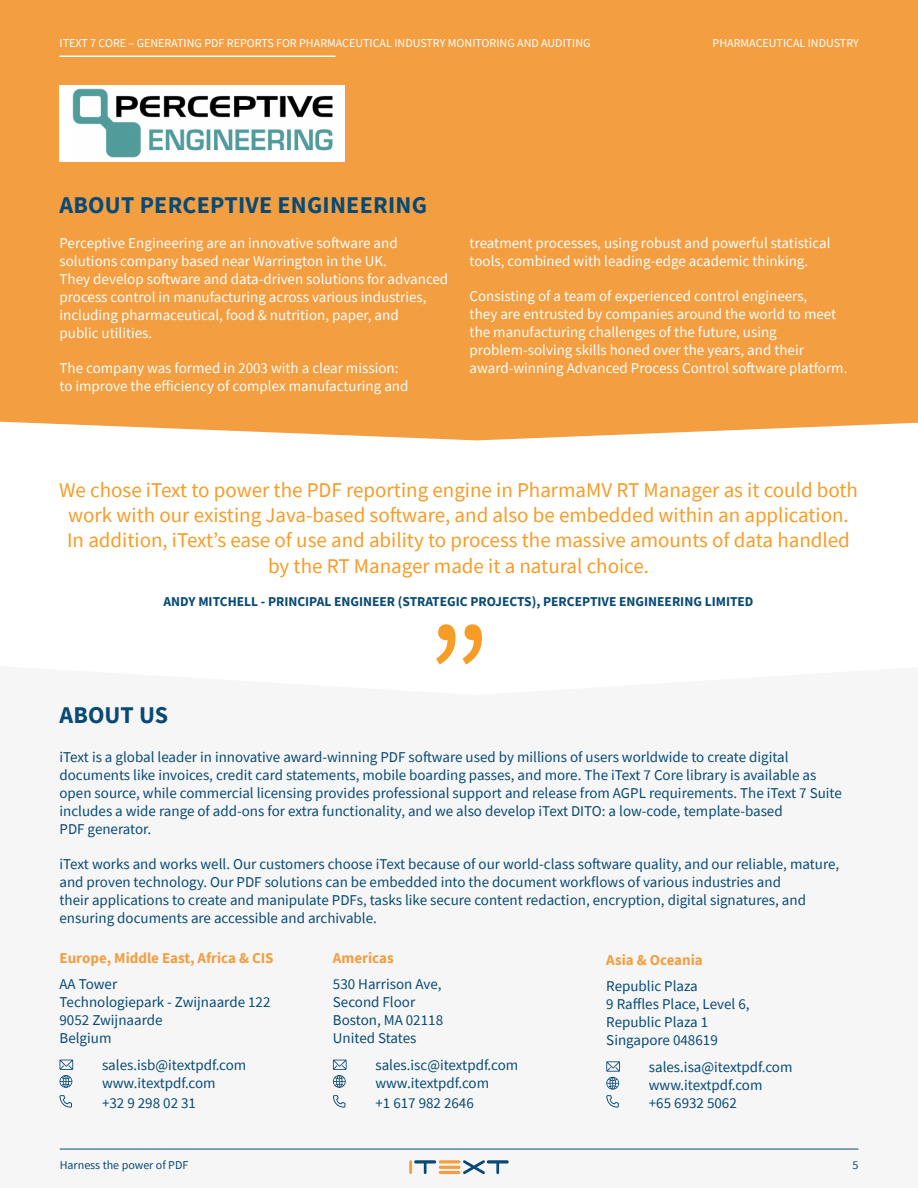
<style>
.page{position:relative;width:918px;height:1188px;background:#fff}
.page>*{position:absolute;margin:0;border:0;box-sizing:border-box;transform-origin:0 0}
.t1{font:700 24px "Source Sans Pro";letter-spacing:.01em;color:#084a75}
.t2{font:21px/25.2px "Source Sans Pro";color:#f79c26;text-align:center}
.t3{font:15px/18px "Source Sans Pro";color:#084a75}
.t4{font:15px/18px "Source Sans Pro";color:#fff}
.t5{font:700 15px "Source Sans Pro";color:#f39e41}
.t6{font:700 13.5px "Source Sans Pro";color:#084a75}
.t7{font:12px "Source Sans Pro";color:#fff}
.t8{font:12px "Source Sans Pro";color:#084a75}
</style>
<div class="page">
<hr style="left:60px;top:1149px;width:798px;height:1px;background:#084a75">
<hr style="left:409px;top:1160px;width:3px;height:14px;background:#f39e41">
<svg style="left:414px;top:1160px;width:22px;height:14px"></svg>
<hr style="left:439px;top:1160px;width:21px;height:3px;background:#f39e41;border-radius:2px">
<hr style="left:439px;top:1166px;width:21px;height:3px;background:#f39e41;border-radius:2px">
<hr style="left:439px;top:1171px;width:21px;height:3px;background:#f39e41;border-radius:2px">
<svg style="left:463px;top:1160px;width:46px;height:14px"></svg>
<svg style="left:60px;top:1060px;width:13px;height:28px"></svg>
<svg style="left:59px;top:1095px;width:13px;height:13px"></svg>
<svg style="left:333px;top:1060px;width:14px;height:28px"></svg>
<svg style="left:333px;top:1095px;width:12px;height:13px"></svg>
<svg style="left:606px;top:1061px;width:14px;height:47px"></svg>
<div style="left:0;top:0;width:918px;height:440px;background:#f39e41"></div>
<hr style="left:60px;top:56px;width:275px;height:1px;background:#fff">
<svg style="left:436px;top:624px;width:46px;height:41px"></svg>
<div style="left:60px;top:85px;width:285px;height:77px;background:#fff"></div>
<img style="left:72px;top:88px;width:261px;height:70px">
<p class="t7" style="left:60px;top:35px;width:533px">ITEXT 7 CORE – GENERATING PDF REPORTS FOR PHARMACEUTICAL INDUSTRY MONITORING AND AUDITING</p>
<p class="t7" style="left:713px;top:35px;width:148px">PHARMACEUTICAL INDUSTRY</p>
<h1 class="t1" style="left:60px;top:188px;width:369px">ABOUT PERCEPTIVE ENGINEERING</h1>
<p class="t4" style="left:60px;top:233px;width:390px">Perceptive Engineering are an innovative software and solutions company based near Warrington in the UK.<br>They develop software and data-driven solutions for advanced process control in manufacturing across various industries, including pharmaceutical, food &amp; nutrition, paper, and<br>public utilities.</p>
<p class="t4" style="left:60px;top:358px;width:350px">The company was formed in 2003 with a clear mission: to improve the efficiency of complex manufacturing and</p>
<p class="t4" style="left:470px;top:233px;width:362px">treatment processes, using robust and powerful statistical tools, combined with leading-edge academic thinking.</p>
<p class="t4" style="left:470px;top:286px;width:379px">Consisting of a team of experienced control engineers,<br>they are entrusted by companies around the world to meet the manufacturing challenges of the future, using problem-solving skills honed over the years, and their award-winning Advanced Process Control software platform.</p>
<p class="t2" style="left:59px;top:477px;width:800px">We chose iText to power the PDF reporting engine in PharmaMV RT Manager as it could both work with our existing Java-based software, and also be embedded within an application.<br>In addition, iText’s ease of use and ability to process the massive amounts of data handled by the RT Manager made it a natural choice.</p>
<p class="t6" style="left:164px;top:592px;width:592px">ANDY MITCHELL - PRINCIPAL ENGINEER (STRATEGIC PROJECTS), PERCEPTIVE ENGINEERING LIMITED</p>
<h1 class="t1" style="left:60px;top:698px;width:110px">ABOUT US</h1>
<p class="t3" style="left:60px;top:748px;width:784px">iText is a global leader in innovative award-winning PDF software used by millions of users worldwide to create digital documents like invoices, credit card statements, mobile boarding passes, and more. The iText 7 Core library is available as open source, while commercial licensing provides professional support and release from AGPL requirements. The iText 7 Suite includes a wide range of add-ons for extra functionality, and we also develop iText DITO: a low-code, template-based<br>PDF generator.</p>
<p class="t3" style="left:60px;top:855px;width:781px">iText works and works well. Our customers choose iText because of our world-class software quality, and our reliable, mature, and proven technology. Our PDF solutions can be embedded into the document workflows of various industries and<br>their applications to create and manipulate PDFs, tasks like secure content redaction, encryption, digital signatures, and ensuring documents are accessible and archivable.</p>
<p class="t5" style="left:60px;top:948px;width:216px">Europe, Middle East, Africa &amp; CIS</p>
<p class="t3" style="left:60px;top:975px;width:212px">AA Tower<br>Technologiepark - Zwijnaarde 122<br>9052 Zwijnaarde<br>Belgium</p>
<p class="t3" style="left:102px;top:1056px;width:146px">sales.isb@itextpdf.com www.itextpdf.com</p>
<p class="t3" style="left:102px;top:1094px;width:96px">+32 9 298 02 31</p>
<p class="t5" style="left:333px;top:948px;width:62px">Americas</p>
<p class="t3" style="left:333px;top:975px;width:112px">530 Harrison Ave,<br>Second Floor<br>Boston, MA 02118<br>United States</p>
<p class="t3" style="left:375px;top:1056px;width:144px">sales.isc@itextpdf.com www.itextpdf.com</p>
<p class="t3" style="left:375px;top:1094px;width:100px">+1 617 982 2646</p>
<p class="t5" style="left:606px;top:949px;width:98px">Asia &amp; Oceania</p>
<p class="t3" style="left:606px;top:977px;width:145px">Republic Plaza<br>9 Raffles Place, Level 6,<br>Republic Plaza 1<br>Singapore 048619</p>
<p class="t3" style="left:649px;top:1058px;width:145px">sales.isa@itextpdf.com www.itextpdf.com<br>+65 6932 5062</p>
<p class="t8" style="left:60px;top:1157px;width:130px">Harness the power of PDF</p>
<p class="t8" style="left:853px;top:1157px;width:7px">5</p>
</div>
